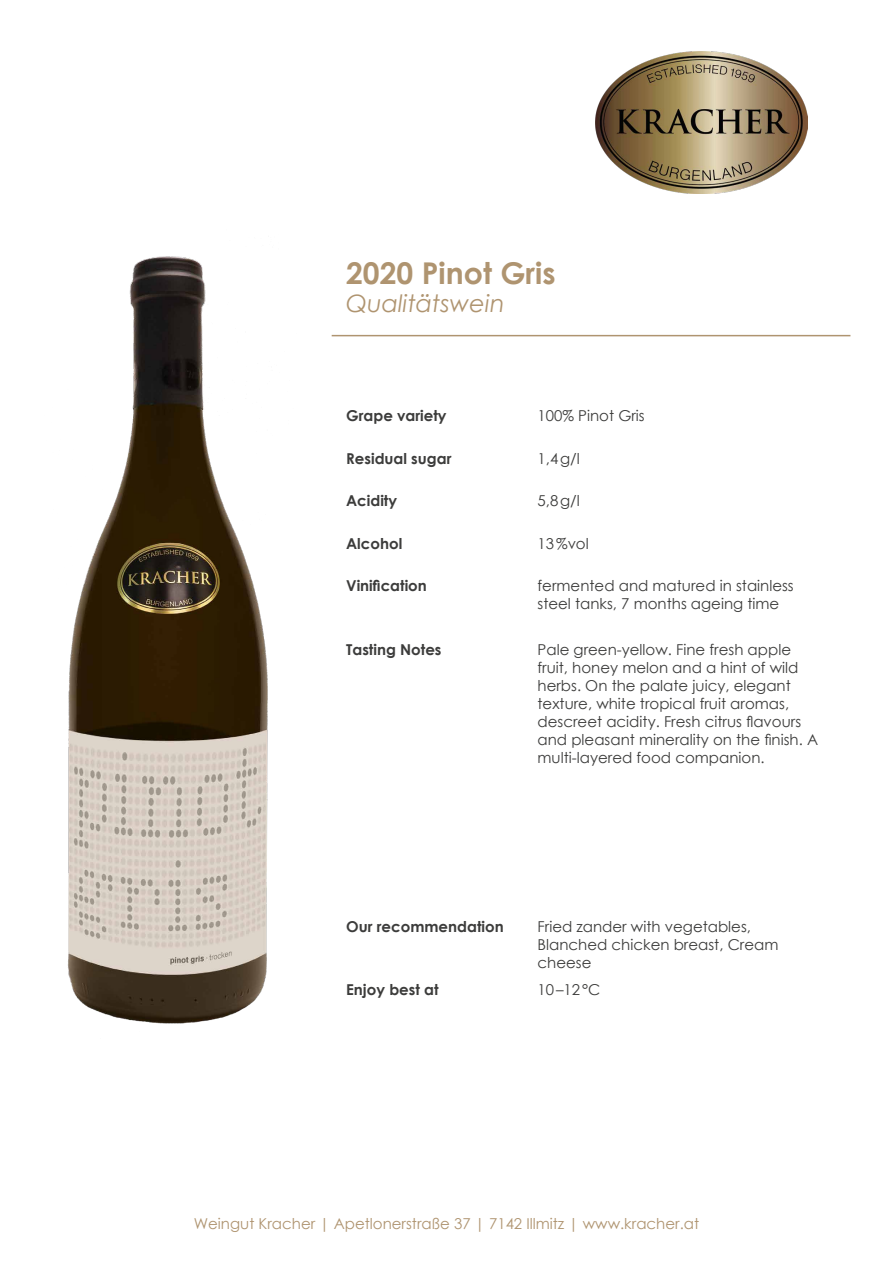
<style>
.page{position:relative;width:893px;height:1263px;background:#fff}
.page>*{position:absolute;margin:0;border:0;box-sizing:border-box;transform-origin:0 0}
.t1{font:700 30px "Century Gothic";color:#af9470}
.t2{font:italic 24px "Century Gothic";color:#af9470}
.t3{font:15px/18px "Century Gothic";color:#3c3c3b}
.t4{font:700 15px "Century Gothic";color:#3c3c3b}
.t5{font:15px "Century Gothic";color:#af9470}
</style>
<div class="page">
<hr style="left:332px;top:335px;width:518px;height:1px;background:#af9470">
<img style="left:595px;top:51px;width:213px;height:143px">
<img style="left:67px;top:256px;width:201px;height:768px">
<h1 class="t1" style="left:346px;top:250px;width:211px">2020 Pinot Gris</h1>
<h2 class="t2" style="left:346px;top:287px;width:160px">Qualitätswein</h2>
<p class="t4" style="left:346px;top:404px;width:102px">Grape variety</p>
<p class="t3" style="left:537px;top:407px;width:109px">100% Pinot Gris</p>
<p class="t4" style="left:346px;top:447px;width:107px">Residual sugar</p>
<p class="t3" style="left:537px;top:449px;width:44px">1,4g/l</p>
<p class="t4" style="left:346px;top:489px;width:52px">Acidity</p>
<p class="t3" style="left:537px;top:492px;width:44px">5,8g/l</p>
<p class="t4" style="left:346px;top:532px;width:58px">Alcohol</p>
<p class="t3" style="left:537px;top:534px;width:53px">13%vol</p>
<p class="t4" style="left:346px;top:574px;width:82px">Vinification</p>
<p class="t3" style="left:537px;top:577px;width:258px">fermented and matured in stainless steel tanks, 7 months ageing time</p>
<p class="t4" style="left:346px;top:638px;width:97px">Tasting Notes</p>
<p class="t3" style="left:537px;top:640px;width:282px">Pale green-yellow. Fine fresh apple fruit, honey melon and a hint of wild herbs. On the palate juicy, elegant texture, white tropical fruit aromas, descreet acidity. Fresh citrus flavours and pleasant minerality on the finish. A multi-layered food companion.</p>
<p class="t4" style="left:346px;top:915px;width:159px">Our recommendation</p>
<p class="t3" style="left:537px;top:917px;width:242px">Fried zander with vegetables,<br>Blanched chicken breast, Cream cheese</p>
<p class="t4" style="left:346px;top:978px;width:94px">Enjoy best at</p>
<p class="t3" style="left:537px;top:981px;width:64px">10–12°C</p>
<p class="t5" style="left:194px;top:1212px;width:507px">Weingut Kracher | Apetlonerstraße 37 | 7142 Illmitz | www.kracher.at</p>
</div>
